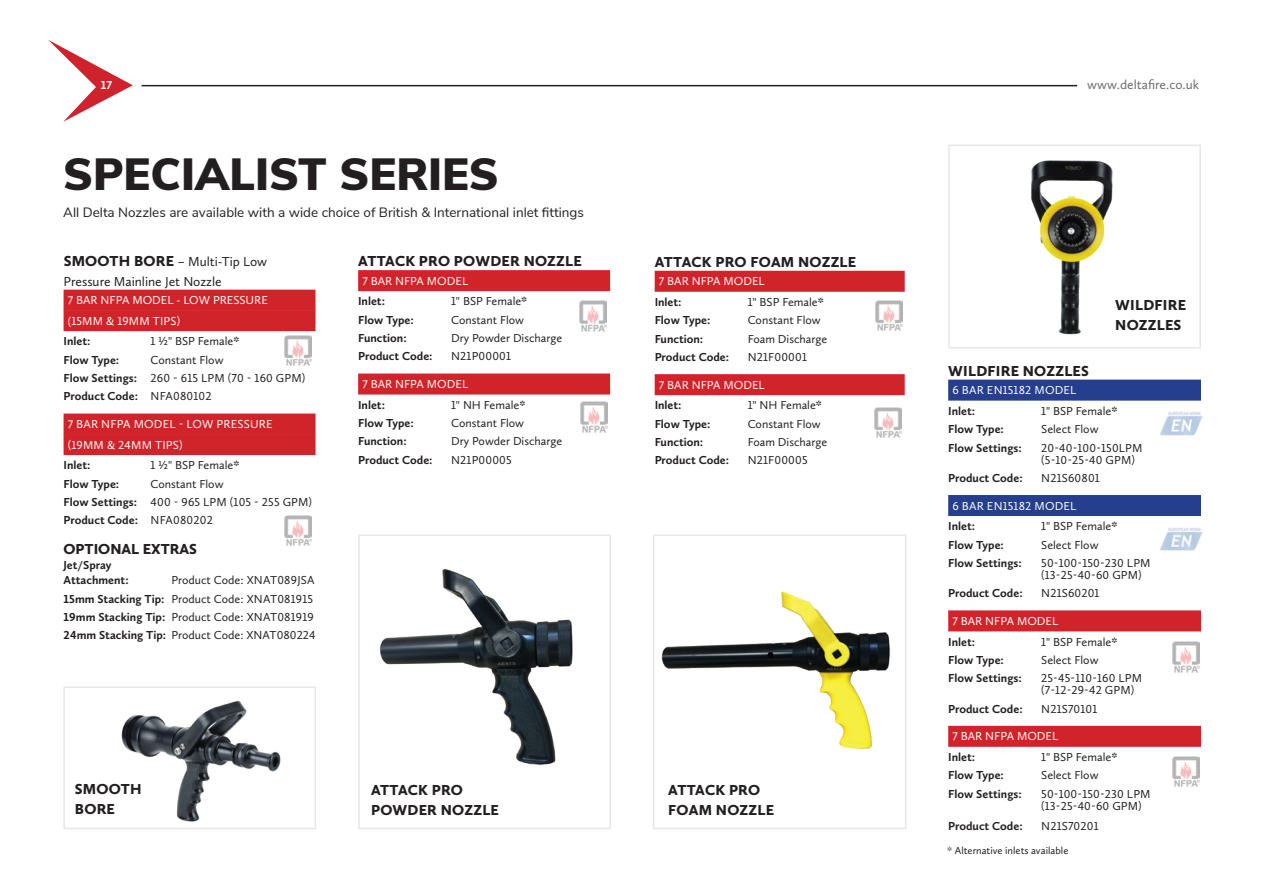
<style>
.page{position:relative;width:1263px;height:893px;background:#fff}
.page>*{position:absolute;margin:0;border:0;box-sizing:border-box;transform-origin:0 0}
.t1{font:900 45px "Nunito Sans";color:#231f20}
.t2{font:900 15px/19.8px "Calluna Sans";letter-spacing:.015em;color:#231f20}
.t3{font:13.5px "Nunito Sans";color:#231f20}
.t4{font:13.5px/19.5px "Calluna Sans";color:#231f20}
.t5{font:13.5px "Calluna Sans";color:#6c6d70}
.t6{font:12px/18.5px "Calluna Sans";color:#231f20}
.t7{font:700 12px/15.5px "Calluna Sans";color:#231f20}
.t8{font:12px/20.5px "Calluna Sans";color:#fff}
.t9{font:700 12px "Calluna Sans";color:#fff}
.t10{font:10.5px "Calluna Sans";color:#231f20}
.s1{font-weight:900;font-size:15px}
.s2{font-weight:700}
</style>
<div class="page">
<hr style="left:142px;top:85px;width:935px;height:1px;background:#231f20">
<svg style="left:48px;top:40px;width:85px;height:82px"></svg>
<div style="left:948px;top:145px;width:253px;height:203px;border:2px solid #e6e7e9"></div>
<div style="left:358px;top:534px;width:253px;height:295px;border:2px solid #e6e7e9"></div>
<div style="left:64px;top:290px;width:251px;height:21px;background:#d1232a"></div>
<div style="left:64px;top:310px;width:251px;height:21px;background:#d1232a"></div>
<div style="left:64px;top:414px;width:251px;height:21px;background:#d1232a"></div>
<div style="left:64px;top:434px;width:251px;height:21px;background:#d1232a"></div>
<div style="left:358px;top:270px;width:252px;height:21px;background:#d1232a"></div>
<div style="left:358px;top:374px;width:252px;height:21px;background:#d1232a"></div>
<div style="left:948px;top:380px;width:253px;height:21px;background:#253f8e"></div>
<div style="left:948px;top:495px;width:253px;height:21px;background:#253f8e"></div>
<div style="left:948px;top:610px;width:253px;height:21px;background:#d1232a"></div>
<div style="left:948px;top:726px;width:253px;height:21px;background:#d1232a"></div>
<img style="left:661px;top:591px;width:229px;height:158px">
<img style="left:380px;top:568px;width:193px;height:197px">
<img style="left:121px;top:700px;width:160px;height:122px">
<img style="left:971px;top:144px;width:221px;height:191px">
<div style="left:653px;top:534px;width:253px;height:295px;border:2px solid #e6e7e9"></div>
<div style="left:63px;top:686px;width:253px;height:143px;border:2px solid #e6e7e9"></div>
<div style="left:655px;top:271px;width:250px;height:21px;background:#d1232a"></div>
<div style="left:655px;top:374px;width:250px;height:21px;background:#d1232a"></div>
<img style="left:284px;top:335px;width:27px;height:31px">
<img style="left:284px;top:515px;width:27px;height:31px">
<img style="left:580px;top:301px;width:27px;height:30px">
<img style="left:580px;top:402px;width:27px;height:30px">
<img style="left:875px;top:300px;width:27px;height:30px">
<img style="left:874px;top:407px;width:27px;height:31px">
<img style="left:1160px;top:411px;width:42px;height:25px">
<img style="left:1160px;top:527px;width:42px;height:24px">
<img style="left:1172px;top:642px;width:27px;height:30px">
<img style="left:1172px;top:756px;width:27px;height:31px">
<p class="t9" style="left:101px;top:77px;width:13px">17</p>
<h1 class="t1" style="left:63px;top:141px;width:437px">SPECIALIST SERIES</h1>
<p class="t3" style="left:63px;top:203px;width:522px">All Delta Nozzles are available with a wide choice of British &amp; International inlet fittings</p>
<p class="t4" style="left:64px;top:252px;width:205px"><span class="s1">SMOOTH BORE</span> – Multi-Tip Low<br>Pressure Mainline Jet Nozzle</p>
<p class="t8" style="left:68px;top:290px;width:202px">7 BAR NFPA MODEL - LOW PRESSURE (15MM &amp; 19MM TIPS)</p>
<p class="t7" style="left:64px;top:333px;width:28px">Inlet:</p>
<p class="t6" style="left:151px;top:332px;width:90px">1 1/2" BSP Female<span class="s2">*</span></p>
<p class="t7" style="left:64px;top:352px;width:57px">Flow Type:</p>
<p class="t2" style="left:358px;top:251px;width:225px">ATTACK PRO POWDER NOZZLE</p>
<p class="t8" style="left:362px;top:270px;width:107px">7 BAR NFPA MODEL</p>
<p class="t7" style="left:358px;top:293px;width:28px">Inlet:</p>
<p class="t6" style="left:451px;top:292px;width:78px">1" BSP Female<span class="s2">*</span></p>
<p class="t7" style="left:358px;top:312px;width:57px">Flow Type:</p>
<p class="t6" style="left:451px;top:310px;width:75px">Constant Flow</p>
<p class="t7" style="left:358px;top:330px;width:50px">Function:</p>
<p class="t6" style="left:451px;top:329px;width:113px">Dry Powder Discharge</p>
<p class="t7" style="left:358px;top:348px;width:76px">Product Code:</p>
<p class="t6" style="left:451px;top:347px;width:61px">N21P00001</p>
<p class="t8" style="left:362px;top:374px;width:107px">7 BAR NFPA MODEL</p>
<p class="t7" style="left:358px;top:397px;width:28px">Inlet:</p>
<p class="t6" style="left:451px;top:395px;width:76px">1" NH Female<span class="s2">*</span></p>
<p class="t7" style="left:358px;top:415px;width:57px">Flow Type:</p>
<p class="t6" style="left:451px;top:414px;width:75px">Constant Flow</p>
<p class="t7" style="left:358px;top:433px;width:50px">Function:</p>
<p class="t6" style="left:451px;top:432px;width:113px">Dry Powder Discharge</p>
<p class="t7" style="left:358px;top:452px;width:76px">Product Code:</p>
<p class="t6" style="left:451px;top:450px;width:62px">N21P00005</p>
<p class="t6" style="left:64px;top:350px;width:243px;text-indent:87px">Constant Flow<br><span class="s2">Flow Settings:</span> 260 - 615 LPM (70 - 160 GPM)<br><span class="s2">Product Code:</span> NFA080102</p>
<p class="t8" style="left:68px;top:414px;width:206px">7 BAR NFPA MODEL - LOW PRESSURE (19MM &amp; 24MM TIPS)</p>
<p class="t7" style="left:64px;top:457px;width:28px">Inlet:</p>
<p class="t6" style="left:151px;top:456px;width:90px">1 1/2" BSP Female<span class="s2">*</span></p>
<p class="t7" style="left:64px;top:476px;width:57px">Flow Type:</p>
<p class="t6" style="left:64px;top:474px;width:250px;text-indent:87px">Constant Flow<br><span class="s2">Flow Settings:</span> 400 - 965 LPM (105 - 255 GPM)<br><span class="s2">Product Code:</span> NFA080202</p>
<p class="t2" style="left:64px;top:538px;width:135px">OPTIONAL EXTRAS</p>
<p class="t7" style="left:64px;top:557px;width:67px">Jet/Spray<br>Attachment:</p>
<p class="t6" style="left:64px;top:571px;width:253px;text-indent:108px">Product Code: XNAT089JSA <span class="s2">15mm Stacking Tip:</span> Product Code: XNAT081915<br><span class="s2">19mm Stacking Tip:</span> Product Code: XNAT081919<br><span class="s2">24mm Stacking Tip:</span> Product Code: XNAT080224</p>
<p class="t2" style="left:75px;top:779px;width:68px">SMOOTH<br>BORE</p>
<p class="t2" style="left:371px;top:779px;width:129px">ATTACK PRO<br>POWDER NOZZLE</p>
<p class="t2" style="left:655px;top:252px;width:203px">ATTACK PRO FOAM NOZZLE</p>
<p class="t8" style="left:659px;top:271px;width:107px">7 BAR NFPA MODEL</p>
<p class="t7" style="left:655px;top:294px;width:28px">Inlet:</p>
<p class="t6" style="left:748px;top:292px;width:78px">1" BSP Female<span class="s2">*</span></p>
<p class="t7" style="left:655px;top:312px;width:57px">Flow Type:</p>
<p class="t6" style="left:748px;top:311px;width:75px">Constant Flow</p>
<p class="t7" style="left:655px;top:331px;width:50px">Function:</p>
<p class="t6" style="left:748px;top:329px;width:81px">Foam Discharge</p>
<p class="t7" style="left:655px;top:349px;width:76px">Product Code:</p>
<p class="t6" style="left:748px;top:348px;width:61px">N21F00001</p>
<p class="t8" style="left:659px;top:374px;width:107px">7 BAR NFPA MODEL</p>
<p class="t7" style="left:655px;top:397px;width:28px">Inlet:</p>
<p class="t6" style="left:748px;top:396px;width:76px">1" NH Female<span class="s2">*</span></p>
<p class="t7" style="left:655px;top:416px;width:57px">Flow Type:</p>
<p class="t6" style="left:748px;top:414px;width:75px">Constant Flow</p>
<p class="t7" style="left:655px;top:434px;width:50px">Function:</p>
<p class="t6" style="left:748px;top:433px;width:81px">Foam Discharge</p>
<p class="t7" style="left:655px;top:452px;width:76px">Product Code:</p>
<p class="t6" style="left:748px;top:451px;width:61px">N21F00005</p>
<p class="t2" style="left:668px;top:779px;width:107px">ATTACK PRO<br>FOAM NOZZLE</p>
<p class="t5" style="left:1087px;top:76px;width:114px">www.deltafire.co.uk</p>
<p class="t2" style="left:1115px;top:295px;width:72px">WILDFIRE<br>NOZZLES</p>
<p class="t2" style="left:948px;top:361px;width:142px">WILDFIRE NOZZLES</p>
<p class="t8" style="left:952px;top:380px;width:125px">6 BAR EN15182 MODEL</p>
<p class="t7" style="left:948px;top:403px;width:28px">Inlet:</p>
<p class="t6" style="left:1041px;top:401px;width:78px">1" BSP Female<span class="s2">*</span></p>
<p class="t7" style="left:948px;top:421px;width:57px">Flow Type:</p>
<p class="t6" style="left:1041px;top:420px;width:59px">Select Flow</p>
<p class="t7" style="left:948px;top:440px;width:75px">Flow Settings:</p>
<p class="t6" style="left:1041px;top:441px;width:103px;line-height:12px">20-40-100-150LPM (5-10-25-40 GPM)</p>
<p class="t7" style="left:948px;top:470px;width:76px">Product Code:</p>
<p class="t6" style="left:1041px;top:468px;width:60px">N21S60801</p>
<p class="t8" style="left:952px;top:495px;width:125px">6 BAR EN15182 MODEL</p>
<p class="t7" style="left:948px;top:518px;width:28px">Inlet:</p>
<p class="t6" style="left:1041px;top:517px;width:78px">1" BSP Female<span class="s2">*</span></p>
<p class="t7" style="left:948px;top:537px;width:57px">Flow Type:</p>
<p class="t6" style="left:1041px;top:535px;width:59px">Select Flow</p>
<p class="t7" style="left:948px;top:555px;width:75px">Flow Settings:</p>
<p class="t6" style="left:1041px;top:557px;width:111px;line-height:12px">50-100-150-230 LPM (13-25-40-60 GPM)</p>
<p class="t7" style="left:948px;top:585px;width:76px">Product Code:</p>
<p class="t6" style="left:1041px;top:584px;width:60px">N21S60201</p>
<p class="t8" style="left:952px;top:611px;width:107px">7 BAR NFPA MODEL</p>
<p class="t7" style="left:948px;top:634px;width:28px">Inlet:</p>
<p class="t6" style="left:1041px;top:632px;width:78px">1" BSP Female<span class="s2">*</span></p>
<p class="t7" style="left:948px;top:652px;width:57px">Flow Type:</p>
<p class="t6" style="left:1041px;top:650px;width:59px">Select Flow</p>
<p class="t7" style="left:948px;top:670px;width:75px">Flow Settings:</p>
<p class="t6" style="left:1041px;top:672px;width:102px;line-height:12px">25-45-110-160 LPM (7-12-29-42 GPM)</p>
<p class="t7" style="left:948px;top:701px;width:76px">Product Code:</p>
<p class="t6" style="left:1041px;top:699px;width:58px">N21S70101</p>
<p class="t8" style="left:952px;top:726px;width:107px">7 BAR NFPA MODEL</p>
<p class="t7" style="left:948px;top:749px;width:28px">Inlet:</p>
<p class="t6" style="left:1041px;top:747px;width:78px">1" BSP Female<span class="s2">*</span></p>
<p class="t7" style="left:948px;top:767px;width:57px">Flow Type:</p>
<p class="t6" style="left:1041px;top:766px;width:59px">Select Flow</p>
<p class="t7" style="left:948px;top:786px;width:75px">Flow Settings:</p>
<p class="t6" style="left:1041px;top:787px;width:111px;line-height:12px">50-100-150-230 LPM (13-25-40-60 GPM)</p>
<p class="t7" style="left:948px;top:818px;width:76px">Product Code:</p>
<p class="t6" style="left:1041px;top:816px;width:59px">N21S70201</p>
<p class="t10" style="left:947px;top:844px;width:123px">* Alternative inlets available</p>
</div>
